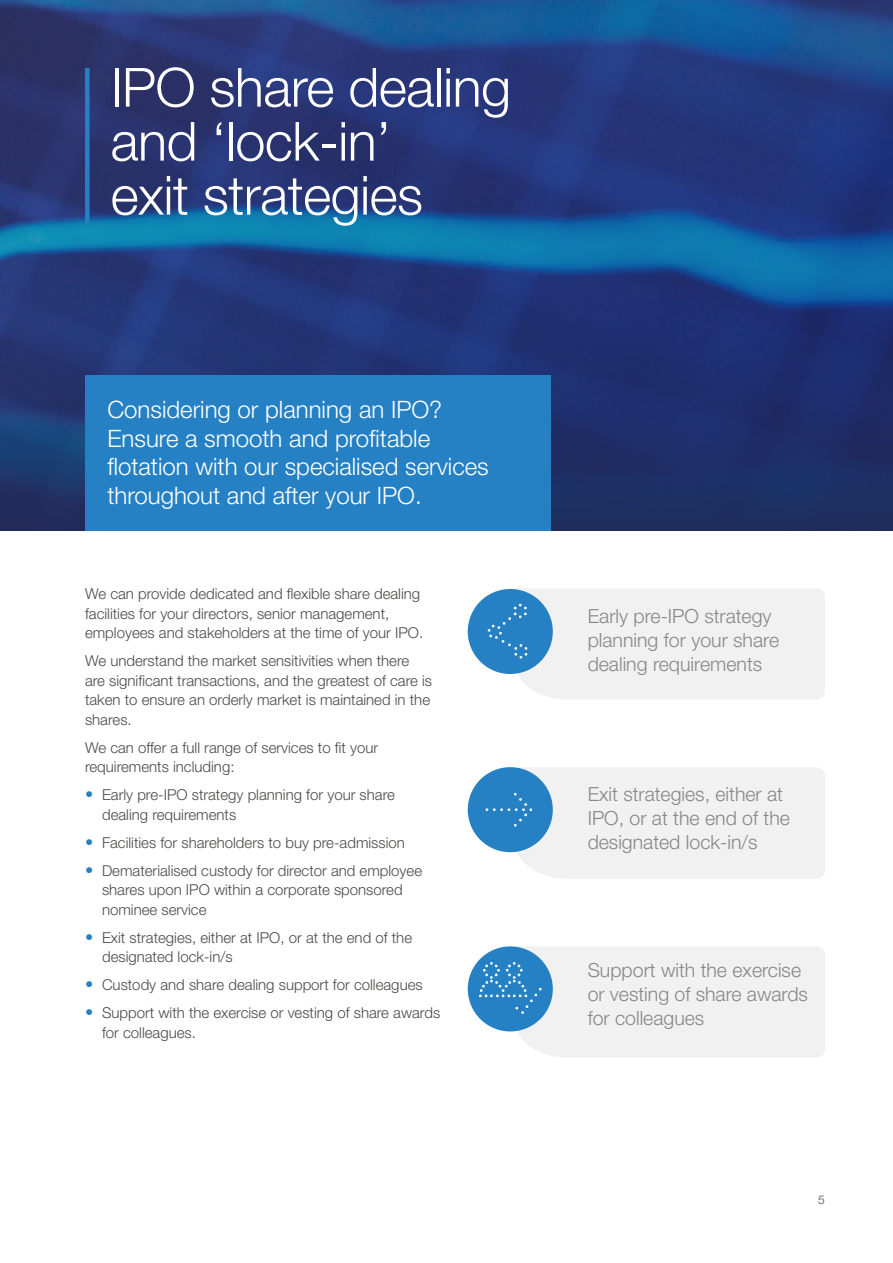
<style>
.page{position:relative;width:893px;height:1263px;background:#fff}
.page>*{position:absolute;margin:0;border:0;box-sizing:border-box;transform-origin:0 0}
.t1{font:300 54px/54px "Helvetica Neue LT Std";letter-spacing:-.01em;color:#fff}
.t2{font:300 24px/28.5px "Helvetica Neue LT Std";color:#fff}
.t3{font:300 19.5px/24px "Helvetica Neue LT Std";color:#878787}
.t4{font:300 15px/19.5px "Helvetica Neue LT Std";color:#4a4a49}
.t5{font:300 12px "Helvetica Neue LT Std";color:#4a4a49}
.s1{font-weight:700;font-size:16.5px;color:#2581c4}
</style>
<div class="page">
<img style="left:0;top:0;width:893px;height:531px">
<div style="left:85px;top:375px;width:466px;height:156px;background:#2581c4"></div>
<div style="left:85px;top:68px;width:5px;height:155px;background:#2581c4"></div>
<div style="left:468px;top:767px;width:85px;height:85px;background:#2581c4;border-radius:50%"></div>
<svg style="left:486px;top:767px;width:339px;height:112px"></svg>
<div style="left:468px;top:946px;width:85px;height:85px;background:#2581c4;border-radius:50%"></div>
<svg style="left:479px;top:946px;width:346px;height:111px"></svg>
<div style="left:468px;top:589px;width:85px;height:85px;background:#2581c4;border-radius:50%"></div>
<svg style="left:487px;top:589px;width:338px;height:110px"></svg>
<h1 class="t1" style="left:111px;top:59px;width:402px">IPO share dealing and ‘lock-in’<br>exit strategies</h1>
<h2 class="t2" style="left:107px;top:395px;width:383px">Considering or planning an IPO?<br>Ensure a smooth and profitable flotation with our specialised services throughout and after your IPO.</h2>
<p class="t4" style="left:85px;top:584px;width:340px">We can provide dedicated and flexible share dealing facilities for your directors, senior management, employees and stakeholders at the time of your IPO.</p>
<p class="t4" style="left:85px;top:651px;width:349px">We understand the market sensitivities when there are significant transactions, and the greatest of care is taken to ensure an orderly market is maintained in the shares.</p>
<p class="t4" style="left:85px;top:737px;width:295px">We can offer a full range of services to fit your requirements including:</p>
<p class="t4" style="left:102px;top:785px;width:294px;text-indent:-17px"><span class="s1">•</span> Early pre-IPO strategy planning for your share dealing requirements</p>
<p class="t4" style="left:85px;top:832px;width:321px"><span class="s1">•</span> Facilities for shareholders to buy pre-admission</p>
<p class="t4" style="left:102px;top:860px;width:322px;text-indent:-17px"><span class="s1">•</span> Dematerialised custody for director and employee shares upon IPO within a corporate sponsored nominee service</p>
<p class="t4" style="left:102px;top:927px;width:312px;text-indent:-17px"><span class="s1">•</span> Exit strategies, either at IPO, or at the end of the designated lock-in/s</p>
<p class="t4" style="left:85px;top:975px;width:339px"><span class="s1">•</span> Custody and share dealing support for colleagues</p>
<p class="t4" style="left:102px;top:1003px;width:340px;text-indent:-17px"><span class="s1">•</span> Support with the exercise or vesting of share awards for colleagues.</p>
<h3 class="t3" style="left:588px;top:603px;width:193px">Early pre-IPO strategy planning for your share dealing requirements</h3>
<h3 class="t3" style="left:588px;top:782px;width:204px">Exit strategies, either at<br>IPO, or at the end of the designated lock-in/s</h3>
<h3 class="t3" style="left:588px;top:957px;width:222px">Support with the exercise or vesting of share awards for colleagues</h3>
<p class="t5" style="left:818px;top:1192px;width:8px">5</p>
</div>
